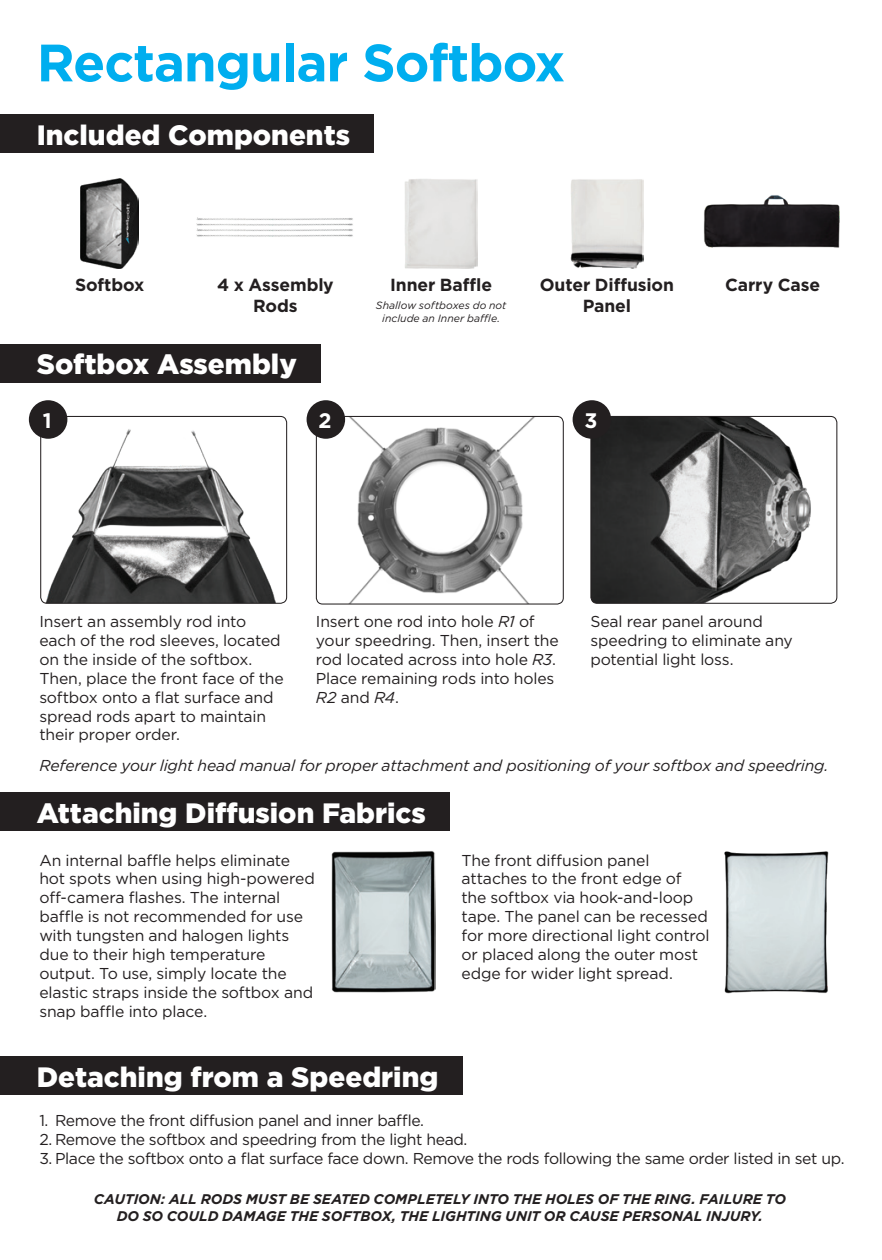
<style>
.page{position:relative;width:882px;height:1260px;background:#fff}
.page>*{position:absolute;margin:0;border:0;box-sizing:border-box;transform-origin:0 0}
.t1{font:700 52.5px "Gotham";letter-spacing:-.02em;color:#00aeef}
.t2{font:900 28px "Gotham";color:#fff}
.t3{font:700 21px "Gotham";color:#fff}
.t4{font:700 17.5px/21px "Gotham";letter-spacing:-.005em;color:#231f20;text-align:center}
.t5{font:15.75px/18.9px "Gotham";letter-spacing:-.01em;color:#231f20}
.t6{font:italic 15.75px "Gotham";letter-spacing:-.01em;color:#231f20}
.t7{font:italic 700 14px/16.8px "Gotham";letter-spacing:-.005em;color:#231f20;text-align:center}
.t8{font:italic 10.5px/12.6px "Gotham";letter-spacing:.005em;color:#231f20;text-align:center}
.s1{font-style:italic}
</style>
<div class="page">
<img style="left:316px;top:416px;width:246px;height:187px">
<div style="left:316px;top:416px;width:248px;height:189px;border:1px solid #231f20;border-radius:6px"></div>
<img style="left:592px;top:418px;width:219px;height:184px">
<div style="left:590px;top:416px;width:247px;height:188px;border:1px solid #231f20;border-radius:6px"></div>
<div style="left:573px;top:400px;width:38px;height:39px;background:#231f20;border-radius:50%"></div>
<img style="left:42px;top:428px;width:245px;height:174px">
<div style="left:40px;top:416px;width:247px;height:188px;border:1px solid #231f20;border-radius:6px"></div>
<div style="left:307px;top:400px;width:38px;height:39px;background:#231f20;border-radius:50%"></div>
<div style="left:29px;top:400px;width:38px;height:39px;background:#231f20;border-radius:50%"></div>
<img style="left:331px;top:851px;width:104px;height:142px">
<img style="left:724px;top:851px;width:105px;height:143px">
<div style="left:0;top:344px;width:321px;height:38px;background:#231f20"></div>
<div style="left:0;top:793px;width:450px;height:38px;background:#231f20"></div>
<div style="left:0;top:1057px;width:462px;height:38px;background:#231f20"></div>
<div style="left:0;top:115px;width:374px;height:38px;background:#231f20"></div>
<img style="left:81px;top:179px;width:58px;height:89px">
<img style="left:196px;top:217px;width:157px;height:20px">
<img style="left:405px;top:179px;width:73px;height:89px">
<img style="left:570px;top:179px;width:74px;height:89px">
<img style="left:703px;top:195px;width:137px;height:53px">
<h1 class="t1" style="left:37px;top:28px;width:530px">Rectangular Softbox</h1>
<h2 class="t2" style="left:37px;top:116px;width:315px">Included Components</h2>
<p class="t4" style="left:75px;top:274px;width:71px">Softbox</p>
<p class="t4" style="left:217px;top:274px;width:118px">4 x Assembly<br>Rods</p>
<p class="t4" style="left:390px;top:274px;width:104px">Inner Baffle</p>
<p class="t8" style="left:376px;top:299px;width:132px">Shallow softboxes do not include an Inner baffle.</p>
<h2 class="t2" style="left:37px;top:345px;width:262px">Softbox Assembly</h2>
<p class="t4" style="left:540px;top:274px;width:136px">Outer Diffusion<br>Panel</p>
<p class="t4" style="left:725px;top:274px;width:97px">Carry Case</p>
<h3 class="t3" style="left:43px;top:407px;width:10px">1</h3>
<h3 class="t3" style="left:318px;top:407px;width:15px">2</h3>
<h3 class="t3" style="left:584px;top:407px;width:15px">3</h3>
<p class="t5" style="left:39px;top:612px;width:246px">Insert an assembly rod into each of the rod sleeves, located on the inside of the softbox.<br>Then, place the front face of the softbox onto a flat surface and spread rods apart to maintain their proper order.</p>
<p class="t5" style="left:316px;top:612px;width:245px">Insert one rod into hole <span class="s1">R1</span> of your speedring. Then, insert the rod located across into hole <span class="s1">R3</span>.<br>Place remaining rods into holes<br><span class="s1">R2</span> and <span class="s1">R4</span>.</p>
<p class="t5" style="left:590px;top:612px;width:204px">Seal rear panel around speedring to eliminate any potential light loss.</p>
<p class="t6" style="left:39px;top:755px;width:791px">Reference your light head manual for proper attachment and positioning of your softbox and speedring.</p>
<h2 class="t2" style="left:37px;top:794px;width:391px">Attaching Diffusion Fabrics</h2>
<p class="t5" style="left:39px;top:850px;width:277px">An internal baffle helps eliminate hot spots when using high-powered off-camera flashes. The internal baffle is not recommended for use with tungsten and halogen lights due to their high temperature output. To use, simply locate the elastic straps inside the softbox and snap baffle into place.</p>
<p class="t5" style="left:462px;top:850px;width:250px">The front diffusion panel attaches to the front edge of the softbox via hook-and-loop tape. The panel can be recessed for more directional light control or placed along the outer most edge for wider light spread.</p>
<h2 class="t2" style="left:37px;top:1058px;width:403px">Detaching from a Speedring</h2>
<p class="t5" style="left:39px;top:1111px;width:386px">1. Remove the front diffusion panel and inner baffle.</p>
<p class="t5" style="left:39px;top:1130px;width:430px">2. Remove the softbox and speedring from the light head.</p>
<p class="t5" style="left:39px;top:1149px;width:807px">3. Place the softbox onto a flat surface face down. Remove the rods following the same order listed in set up.</p>
<p class="t7" style="left:94px;top:1190px;width:694px">CAUTION: ALL RODS MUST BE SEATED COMPLETELY INTO THE HOLES OF THE RING. FAILURE TO<br>DO SO COULD DAMAGE THE SOFTBOX, THE LIGHTING UNIT OR CAUSE PERSONAL INJURY.</p>
</div>
